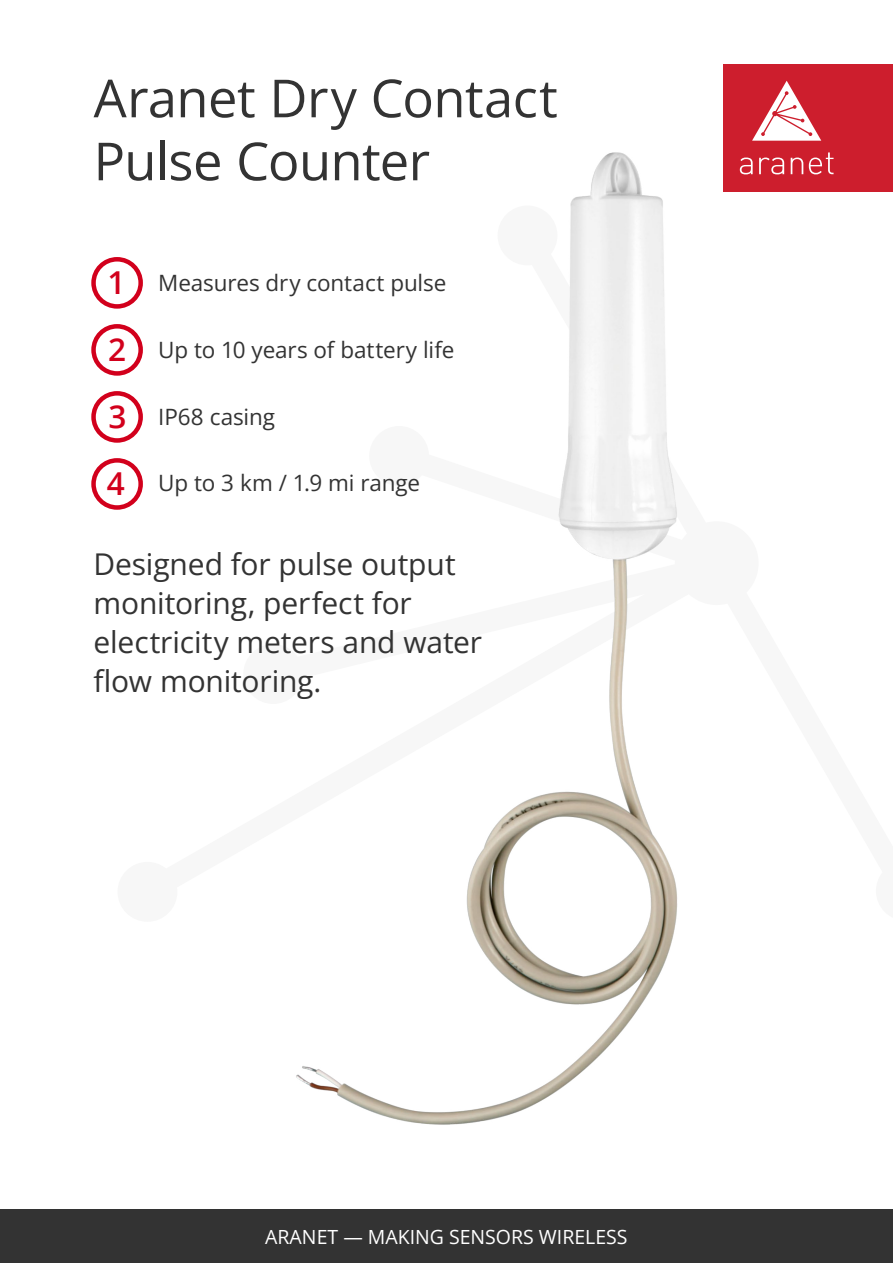
<style>
.page{position:relative;width:893px;height:1263px;background:#fff}
.page>*{position:absolute;margin:0;border:0;box-sizing:border-box;transform-origin:0 0}
.t1{font:52.5px/63px "Open Sans";letter-spacing:-.01em;color:#333}
.t2{font:600 31.65px/66.8px "Open Sans";color:#d2001c;text-align:justify}
.t3{font:30px/39px "Open Sans";letter-spacing:-.005em;color:#333}
.t4{font:22.5px "Open Sans";letter-spacing:-.005em;color:#333}
.t5{font:19.5px "Open Sans";color:#fff}
</style>
<div class="page">
<div style="left:0;top:1210px;width:893px;height:53px;background:#333"></div>
<div style="left:91px;top:257px;width:52px;height:52px;border:4px solid #d2001c;border-radius:50%"></div>
<div style="left:91px;top:324px;width:52px;height:52px;border:4px solid #d2001c;border-radius:50%"></div>
<div style="left:91px;top:391px;width:52px;height:52px;border:4px solid #d2001c;border-radius:50%"></div>
<div style="left:91px;top:458px;width:52px;height:52px;border:4px solid #d2001c;border-radius:50%"></div>
<div style="left:723px;top:64px;width:170px;height:127px;background:#cd1e2d"></div>
<img style="left:242px;top:81px;width:608px;height:1129px">
<h1 class="t1" style="left:94px;top:65px;width:466px">Aranet Dry Contact<br>Pulse Counter</h1>
<p class="t2" style="left:107px;top:249px;width:21px">1<br>2<br>3<br>4</p>
<p class="t4" style="left:158px;top:267px;width:290px">Measures dry contact pulse</p>
<p class="t4" style="left:158px;top:334px;width:298px">Up to 10 years of battery life</p>
<p class="t4" style="left:158px;top:401px;width:118px">IP68 casing</p>
<p class="t4" style="left:158px;top:468px;width:263px">Up to 3 km / 1.9 mi range</p>
<p class="t3" style="left:94px;top:544px;width:390px">Designed for pulse output monitoring, perfect for electricity meters and water flow monitoring.</p>
<p class="t5" style="left:265px;top:1223px;width:364px">ARANET — MAKING SENSORS WIRELESS</p>
</div>
